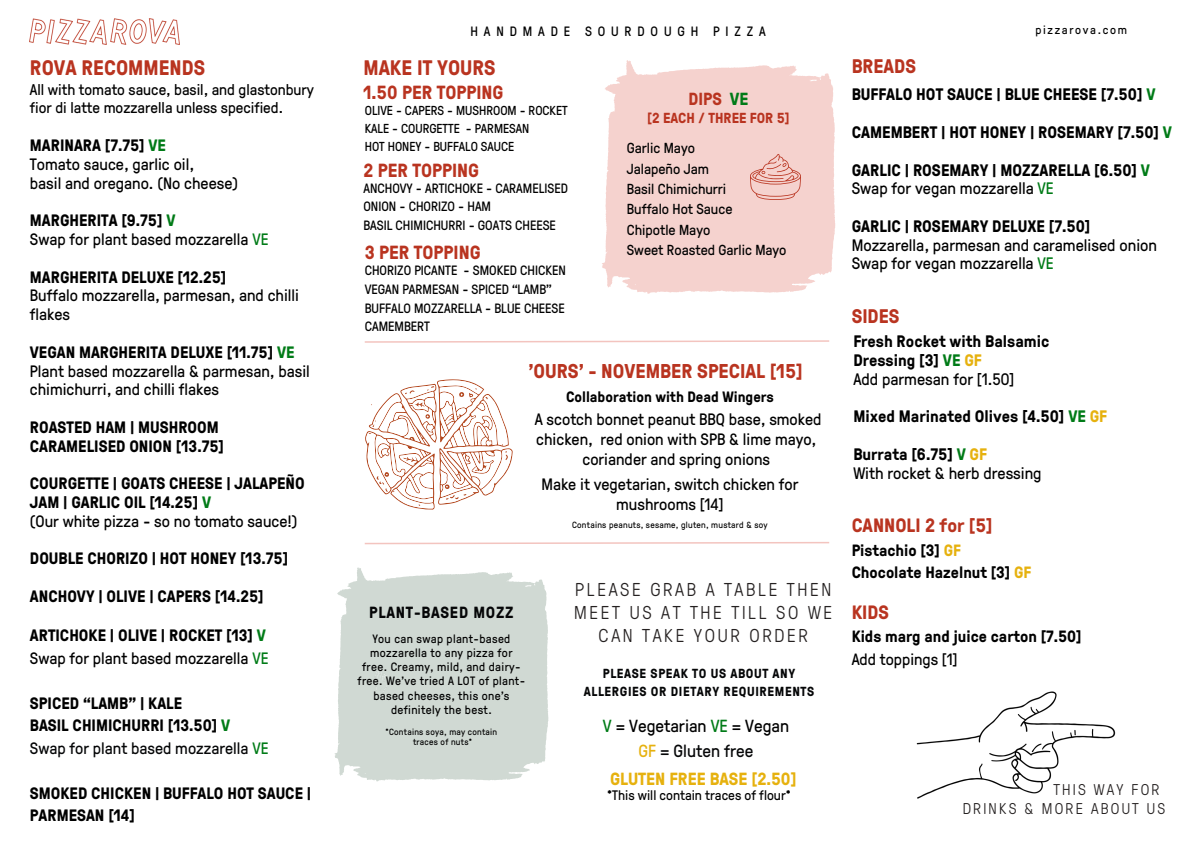
<style>
.page{position:relative;width:1191px;height:843px;background:#fff}
.page>*{position:absolute;margin:0;border:0;box-sizing:border-box;transform-origin:0 0}
.t1{font:700 21px "GT Pressura";color:#b93420}
.t2{font:700 20px "GT Pressura";color:#b93420}
.t3{font:700 19.7px "GT Pressura";color:#b93420}
.t4{font:700 19.3px "GT Pressura";color:#b93420}
.t5{font:700 19px "GT Pressura";color:#b93420}
.t6{font:300 18.6px/22.5px "GT Pressura";letter-spacing:.14em;color:#252121}
.t7{font:700 17.6px "GT Pressura";color:#e6b10e}
.t8{font:17.5px "GT Pressura";color:#000}
.t9{font:17.5px "GT Pressura";color:#050607}
.t10{font:700 17.5px "GT Pressura";color:#b93420}
.t11{font:700 16.6px "GT Pressura";color:#000}
.t12{font:16.6px "GT Pressura";color:#000}
.t13{font:16.5px/20.2px "GT Pressura";color:#000}
.t14{font:700 16.5px/18.8px "GT Pressura";color:#000}
.t15{font:16.5px "GT Pressura";color:#050607}
.t16{font:700 16.3px "GT Pressura";color:#000}
.t17{font:16.3px "GT Pressura";color:#000}
.t18{font:700 16.1px "GT Pressura";letter-spacing:.045em;color:#050607}
.t19{font:300 15.6px "GT Pressura";letter-spacing:.14em;color:#252121}
.t20{font:15.5px/18px "GT Pressura";color:#000}
.t21{font:700 15px "GT Pressura";color:#000}
.t22{font:14.5px "GT Pressura";color:#000}
.t23{font:700 14.5px "GT Pressura";color:#b93420}
.t24{font:13.8px "GT Pressura";color:#000}
.t25{font:13.5px/18.8px "GT Pressura";color:#000}
.t26{font:13.5px "GT Pressura";letter-spacing:.43em;color:#000}
.t27{font:700 13.1px/18px "GT Pressura";letter-spacing:.045em;color:#050607;text-align:center}
.t28{font:13px "GT Pressura";color:#000}
.t29{font:12.1px/14.2px "GT Pressura";letter-spacing:.03em;color:#000;text-align:center}
.t30{font:12px "GT Pressura";letter-spacing:.14em;color:#000}
.t31{font:9px "GT Pressura";letter-spacing:.03em;color:#000}
.s1{color:#007b17}
.s2{color:#e6b10e}
</style>
<div class="page">
<svg style="left:602px;top:60px;width:233px;height:233px;background:#f5d6d2"></svg>
<svg style="left:365px;top:379px;width:147px;height:130px"></svg>
<img style="left:30px;top:19px;width:149px;height:25px">
<svg style="left:334px;top:567px;width:214px;height:214px;background:#d4dcd7"></svg>
<img style="left:374px;top:668px;width:13px;height:27px">
<svg style="left:750px;top:154px;width:50px;height:46px;background:#ebb9b3"></svg>
<svg style="left:364px;top:340px;width:466px;height:3px"></svg>
<svg style="left:364px;top:542px;width:466px;height:3px"></svg>
<img style="left:916px;top:691px;width:200px;height:108px">
<p class="t26" style="left:470px;top:22px;width:297px">HANDMADE SOURDOUGH PIZZA</p>
<p class="t30" style="left:1035px;top:21px;width:93px">pizzarova.com</p>
<p class="t1" style="left:363px;top:52px;width:134px">MAKE IT YOURS</p>
<p class="t1" style="left:30px;top:52px;width:177px">ROVA RECOMMENDS</p>
<p class="t3" style="left:851px;top:52px;width:66px">BREADS</p>
<p class="t10" style="left:688px;top:86px;width:62px">DIPS <span class="s1">VE</span></p>
<p class="t20" style="left:30px;top:80px;width:286px">All with tomato sauce, basil, and glastonbury fior di latte mozzarella unless specified.</p>
<p class="t14" style="left:30px;top:135px;width:138px">MARINARA [7.75] <span class="s1">VE</span></p>
<p class="t13" style="left:30px;top:153px;width:166px">Tomato sauce, garlic oil,</p>
<p class="t13" style="left:30px;top:172px;width:210px">basil and oregano. (No cheese)</p>
<p class="t14" style="left:30px;top:210px;width:147px">MARGHERITA [9.75] <span class="s1">V</span></p>
<p class="t13" style="left:30px;top:228px;width:240px">Swap for plant based mozzarella <span class="s1">VE</span></p>
<p class="t14" style="left:30px;top:267px;width:198px">MARGHERITA DELUXE [12.25]</p>
<p class="t13" style="left:30px;top:285px;width:270px;line-height:18.8px">Buffalo mozzarella, parmesan, and chilli flakes</p>
<p class="t14" style="left:30px;top:342px;width:266px">VEGAN MARGHERITA DELUXE [11.75] <span class="s1">VE</span></p>
<p class="t13" style="left:30px;top:360px;width:281px;line-height:18.8px">Plant based mozzarella &amp; parmesan, basil chimichurri, and chilli flakes</p>
<p class="t14" style="left:30px;top:417px;width:190px">ROASTED HAM | MUSHROOM</p>
<p class="t14" style="left:30px;top:435px;width:196px">CARAMELISED ONION [13.75]</p>
<p class="t14" style="left:30px;top:473px;width:276px">COURGETTE | GOATS CHEESE | JALAPEÑO<br>JAM | GARLIC OIL [14.25] <span class="s1">V</span></p>
<p class="t13" style="left:30px;top:510px;width:269px">(Our white pizza - so no tomato sauce!)</p>
<p class="t14" style="left:30px;top:548px;width:260px">DOUBLE CHORIZO | HOT HONEY [13.75]</p>
<p class="t14" style="left:30px;top:585px;width:235px">ANCHOVY | OLIVE | CAPERS [14.25]</p>
<p class="t14" style="left:30px;top:625px;width:237px">ARTICHOKE | OLIVE | ROCKET [13] <span class="s1">V</span></p>
<p class="t13" style="left:30px;top:647px;width:240px">Swap for plant based mozzarella <span class="s1">VE</span></p>
<p class="t14" style="left:30px;top:692px;width:154px">SPICED “LAMB” | KALE</p>
<p class="t14" style="left:30px;top:715px;width:202px">BASIL CHIMICHURRI [13.50] <span class="s1">V</span></p>
<p class="t15" style="left:30px;top:735px;width:240px">Swap for plant based mozzarella <span class="s1">VE</span></p>
<p class="t14" style="left:30px;top:782px;width:283px">SMOKED CHICKEN | BUFFALO HOT SAUCE |</p>
<p class="t14" style="left:30px;top:805px;width:106px">PARMESAN [14]</p>
<p class="t5" style="left:363px;top:78px;width:141px">1.50 PER TOPPING</p>
<p class="t11" style="left:851px;top:82px;width:305px">BUFFALO HOT SAUCE | BLUE CHEESE [7.50] <span class="s1">V</span></p>
<p class="t11" style="left:851px;top:120px;width:322px">CAMEMBERT | HOT HONEY | ROSEMARY [7.50] <span class="s1">V</span></p>
<p class="t11" style="left:851px;top:157px;width:300px">GARLIC | ROSEMARY | MOZZARELLA [6.50] <span class="s1">V</span></p>
<p class="t12" style="left:851px;top:176px;width:203px">Swap for vegan mozzarella <span class="s1">VE</span></p>
<p class="t11" style="left:851px;top:214px;width:240px">GARLIC | ROSEMARY DELUXE [7.50]</p>
<p class="t12" style="left:851px;top:232px;width:307px">Mozzarella, parmesan and caramelised onion</p>
<p class="t12" style="left:851px;top:251px;width:203px">Swap for vegan mozzarella <span class="s1">VE</span></p>
<p class="t28" style="left:365px;top:101px;width:204px">OLIVE - CAPERS - MUSHROOM - ROCKET</p>
<p class="t28" style="left:365px;top:119px;width:166px">KALE - COURGETTE - PARMESAN</p>
<p class="t28" style="left:365px;top:137px;width:151px">HOT HONEY - BUFFALO SAUCE</p>
<p class="t23" style="left:647px;top:107px;width:144px">[2 EACH / THREE FOR 5]</p>
<p class="t22" style="left:627px;top:138px;width:70px">Garlic Mayo</p>
<p class="t22" style="left:627px;top:158px;width:83px">Jalapeño Jam</p>
<p class="t22" style="left:627px;top:178px;width:101px">Basil Chimichurri</p>
<p class="t22" style="left:627px;top:198px;width:107px">Buffalo Hot Sauce</p>
<p class="t22" style="left:627px;top:219px;width:85px">Chipotle Mayo</p>
<p class="t22" style="left:627px;top:239px;width:161px">Sweet Roasted Garlic Mayo</p>
<p class="t5" style="left:363px;top:156px;width:117px">2 PER TOPPING</p>
<p class="t25" style="left:363px;top:178px;width:206px">ANCHOVY - ARTICHOKE - CARAMELISED<br>ONION - CHORIZO - HAM</p>
<p class="t25" style="left:363px;top:215px;width:194px">BASIL CHIMICHURRI - GOATS CHEESE</p>
<p class="t5" style="left:365px;top:238px;width:117px">3 PER TOPPING</p>
<p class="t25" style="left:365px;top:260px;width:203px">CHORIZO PICANTE - SMOKED CHICKEN</p>
<p class="t25" style="left:365px;top:279px;width:201px">VEGAN PARMESAN - SPICED “LAMB”<br>BUFFALO MOZZARELLA - BLUE CHEESE<br>CAMEMBERT</p>
<p class="t3" style="left:851px;top:301px;width:49px">SIDES</p>
<p class="t11" style="left:853px;top:329px;width:197px">Fresh Rocket with Balsamic</p>
<p class="t11" style="left:853px;top:348px;width:130px">Dressing [3] <span class="s1">VE</span> <span class="s2">GF</span></p>
<p class="t12" style="left:853px;top:367px;width:162px">Add parmesan for [1.50]</p>
<p class="t11" style="left:853px;top:404px;width:255px">Mixed Marinated Olives [4.50] <span class="s1">VE</span> <span class="s2">GF</span></p>
<p class="t11" style="left:853px;top:442px;width:135px">Burrata [6.75] <span class="s1">V</span> <span class="s2">GF</span></p>
<p class="t12" style="left:853px;top:460px;width:190px">With rocket &amp; herb dressing</p>
<p class="t2" style="left:528px;top:356px;width:276px">'OURS' - NOVEMBER SPECIAL [15]</p>
<p class="t21" style="left:566px;top:385px;width:209px">Collaboration with Dead Wingers</p>
<p class="t13" style="left:534px;top:408px;width:288px;text-align:center">A scotch bonnet peanut BBQ base, smoked chicken, red onion with SPB &amp; lime mayo, coriander and spring onions</p>
<p class="t13" style="left:541px;top:473px;width:258px;text-align:center">Make it vegetarian, switch chicken for mushrooms [14]</p>
<p class="t4" style="left:851px;top:511px;width:142px">CANNOLI 2 for [5]</p>
<p class="t16" style="left:851px;top:538px;width:111px">Pistachio [3] <span class="s2">GF</span></p>
<p class="t16" style="left:851px;top:560px;width:181px">Chocolate Hazelnut [3] <span class="s2">GF</span></p>
<p class="t31" style="left:572px;top:518px;width:197px">Contains peanuts, sesame, gluten, mustard &amp; soy</p>
<p class="t6" style="left:574px;top:577px;width:259px">PLEASE GRAB A TABLE THEN<br>MEET US AT THE TILL SO WE</p>
<p class="t4" style="left:851px;top:598px;width:39px">KIDS</p>
<p class="t16" style="left:851px;top:624px;width:231px">Kids marg and juice carton [7.50]</p>
<p class="t17" style="left:851px;top:647px;width:107px">Add toppings [1]</p>
<p class="t18" style="left:369px;top:600px;width:146px">PLANT-BASED MOZZ</p>
<p class="t29" style="left:372px;top:630px;width:140px">You can swap plant-based</p>
<p class="t6" style="left:598px;top:622px;width:211px">CAN TAKE YOUR ORDER</p>
<p class="t29" style="left:357px;top:645px;width:169px">mozzarella to any pizza for free. Creamy, mild, and dairy&shy;free. We've tried A LOT of plant&shy;based cheeses, this one's definitely the best.</p>
<p class="t27" style="left:583px;top:663px;width:232px">PLEASE SPEAK TO US ABOUT ANY<br>ALLERGIES OR DIETARY REQUIREMENTS</p>
<p class="t8" style="left:603px;top:713px;width:188px"><span class="s1">V</span> = Vegetarian <span class="s1">VE</span> = Vegan</p>
<p class="t9" style="left:638px;top:737px;width:116px"><span class="s2">GF</span> = Gluten free</p>
<p class="t31" style="left:385px;top:724px;width:113px">*Contains soya, may contain</p>
<p class="t31" style="left:413px;top:735px;width:60px">traces of nuts*</p>
<p class="t7" style="left:610px;top:765px;width:188px">GLUTEN FREE BASE [2.50]</p>
<p class="t19" style="left:1053px;top:778px;width:107px">THIS WAY FOR</p>
<p class="t19" style="left:962px;top:796px;width:204px">DRINKS &amp; MORE ABOUT US</p>
<p class="t24" style="left:607px;top:784px;width:185px">*This will contain traces of flour*</p>
</div>
